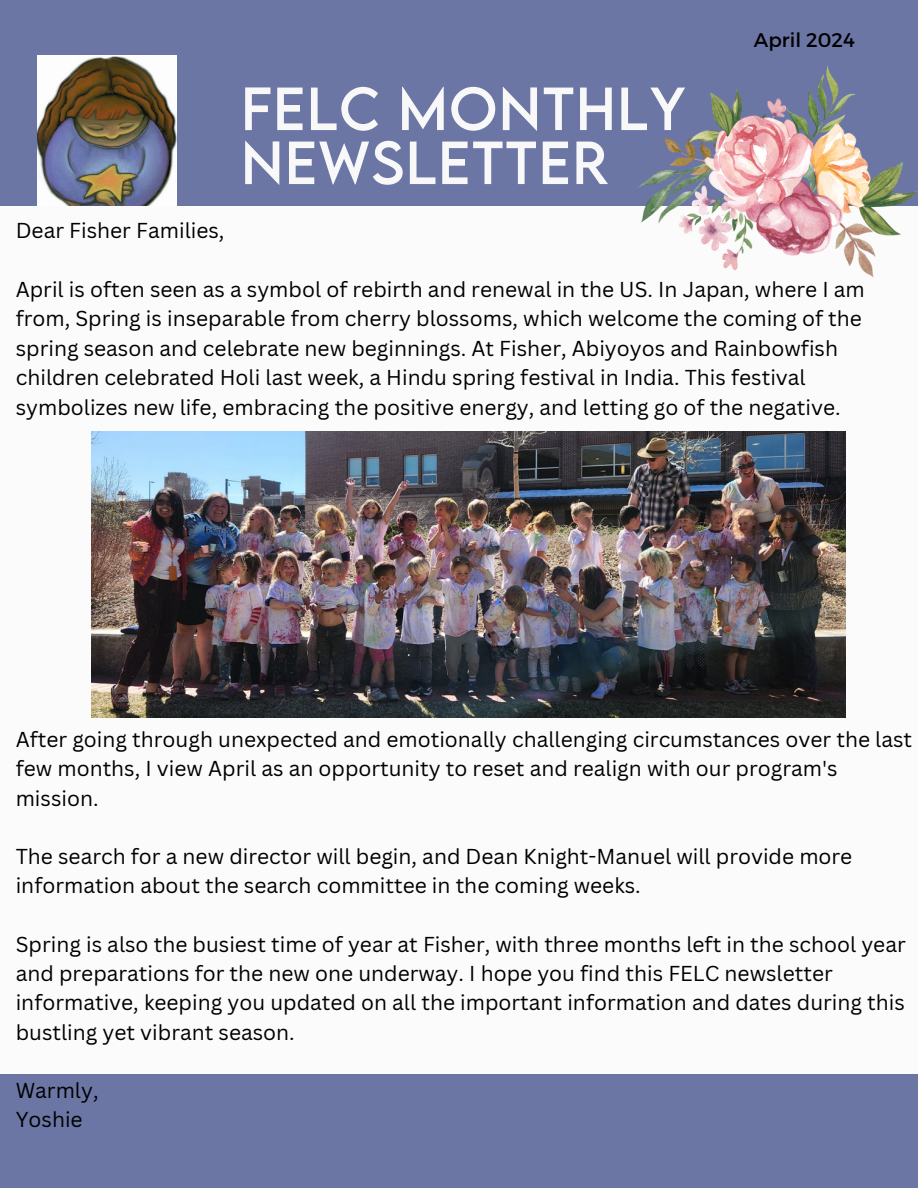
<style>
.page{position:relative;width:918px;height:1188px;background:#6b76a5}
.page>*{position:absolute;margin:0;border:0;box-sizing:border-box;transform-origin:0 0}
.t1{font:54px/54px "LEMONMILK";letter-spacing:.03em;color:#f8f8f8}
.t2{font:21px/29.2px "Canva Sans";color:#000}
.t3{font:19.8px "Montserrat";color:#000}
</style>
<div class="page">
<img style="left:37px;top:56px;width:140px;height:150px">
<div style="left:0;top:206px;width:918px;height:867px;background:#fbfbfb"></div>
<img style="left:92px;top:431px;width:754px;height:286px">
<img style="left:638px;top:66px;width:280px;height:212px">
<p class="t1" style="left:241px;top:80px;width:445px">FELC MONTHLY<br>NEWSLETTER</p>
<p class="t3" style="left:754px;top:27px;width:102px">April 2024</p>
<h1 class="t2" style="left:16px;top:215px;width:210px">Dear Fisher Families,</h1>
<p class="t2" style="left:16px;top:274px;width:851px">April is often seen as a symbol of rebirth and renewal in the US. In Japan, where I am from, Spring is inseparable from cherry blossoms, which welcome the coming of the spring season and celebrate new beginnings. At Fisher, Abiyoyos and Rainbowfish children celebrated Holi last week, a Hindu spring festival in India. This festival symbolizes new life, embracing the positive energy, and letting go of the negative.</p>
<p class="t2" style="left:16px;top:724px;width:898px">After going through unexpected and emotionally challenging circumstances over the last few months, I view April as an opportunity to reset and realign with our program's mission.</p>
<p class="t2" style="left:16px;top:841px;width:838px">The search for a new director will begin, and Dean Knight-Manuel will provide more information about the search committee in the coming weeks.</p>
<p class="t2" style="left:16px;top:929px;width:892px">Spring is also the busiest time of year at Fisher, with three months left in the school year and preparations for the new one underway. I hope you find this FELC newsletter informative, keeping you updated on all the important information and dates during this bustling yet vibrant season.</p>
<p class="t2" style="left:16px;top:1075px;width:84px">Warmly,</p>
<p class="t2" style="left:16px;top:1105px;width:68px">Yoshie</p>
</div>
